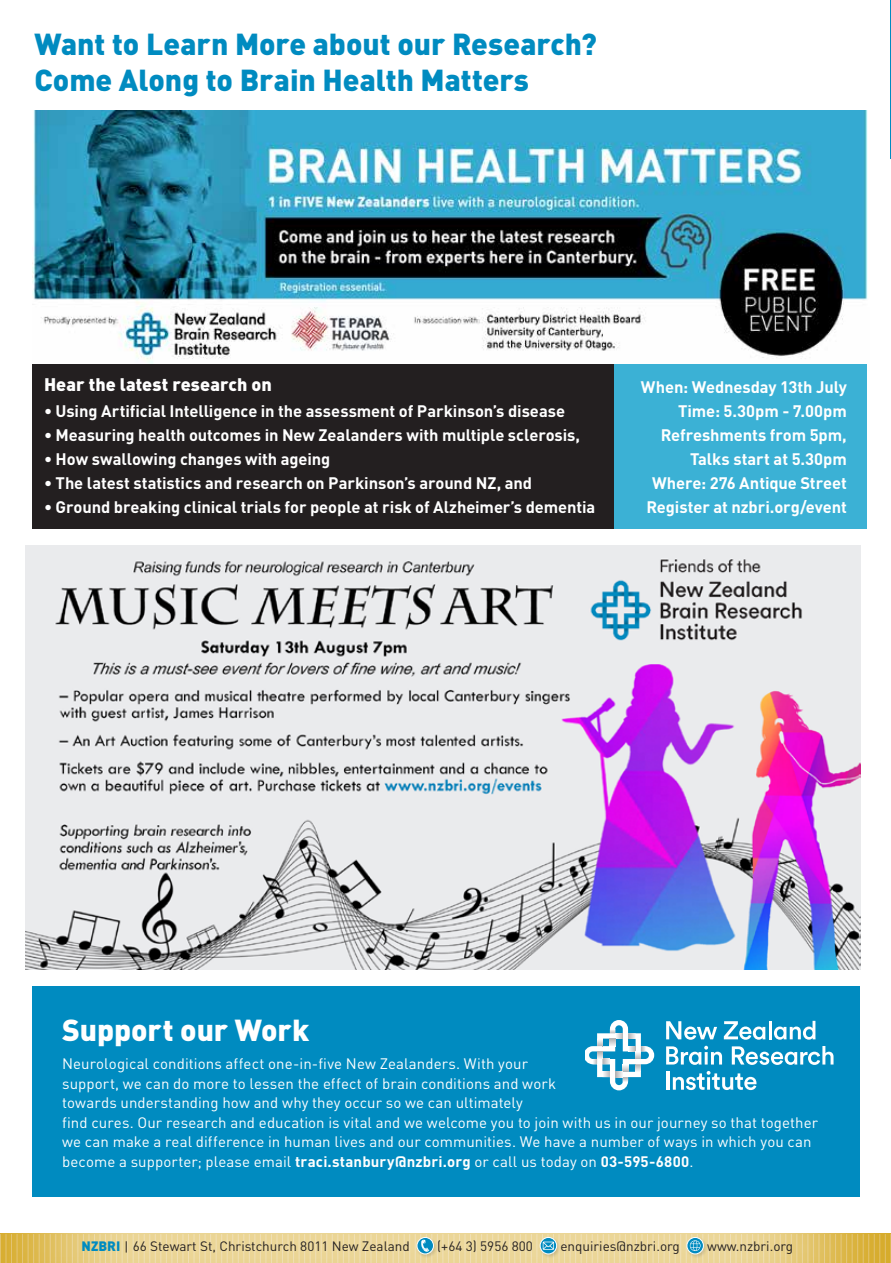
<style>
.page{position:relative;width:891px;height:1263px;background:#fff}
.page>*{position:absolute;margin:0;border:0;box-sizing:border-box;transform-origin:0 0}
.t1{font:30px/36px "DIN Maori Black";color:#008bc0}
.t2{font:30px "DIN Maori Black";letter-spacing:-.005em;color:#fff}
.t3{font:18px "DIN Maori Black";letter-spacing:.005em;color:#fff}
.t4{font:16.5px/24px "DIN Maori Bold";letter-spacing:-.005em;color:#fff;text-align:right}
.t5{font:15px/19.5px "DIN Maori Regular";letter-spacing:.005em;color:#fff}
.t6{font:13.5px "DIN";color:#231f20}
.s1{font-family:"DIN Maori Bold"}
.s2{font-family:"DIN Maori Black";color:#008bc0}
.s3{font-family:"Omnes"}
</style>
<div class="page">
<hr style="left:890px;top:0;width:1px;height:159px;background:#008bc0">
<svg style="left:0;top:1234px;width:891px;height:29px;background:#e5d08f"></svg>
<img style="left:26px;top:546px;width:834px;height:423px">
<div style="left:32px;top:986px;width:828px;height:210px;background:#008bc0"></div>
<svg style="left:731px;top:1046px;width:102px;height:19px"></svg>
<svg style="left:666px;top:1046px;width:56px;height:19px"></svg>
<hr style="left:666px;top:1071px;width:3px;height:19px;background:#fff">
<svg style="left:672px;top:1071px;width:84px;height:19px"></svg>
<svg style="left:666px;top:1021px;width:51px;height:19px"></svg>
<svg style="left:723px;top:1021px;width:42px;height:19px"></svg>
<hr style="left:768px;top:1021px;width:3px;height:18px;background:#fff">
<svg style="left:774px;top:1021px;width:41px;height:19px"></svg>
<svg style="left:586px;top:1020px;width:68px;height:70px"></svg>
<img style="left:32px;top:110px;width:836px;height:261px">
<div style="left:33px;top:365px;width:581px;height:164px;background:#231f20"></div>
<div style="left:614px;top:365px;width:252px;height:164px;background:#3bb1d5"></div>
<h1 class="t1" style="left:34px;top:25px;width:564px">Want to Learn More about our Research?<br>Come Along to Brain Health Matters</h1>
<p class="t3" style="left:44px;top:372px;width:229px">Hear the latest research on</p>
<p class="t4" style="left:44px;top:398px;width:522px">• Using Artificial Intelligence in the assessment of Parkinson’s disease</p>
<p class="t4" style="left:44px;top:422px;width:537px">• Measuring health outcomes in New Zealanders with multiple sclerosis,</p>
<p class="t4" style="left:44px;top:446px;width:288px">• How swallowing changes with ageing</p>
<p class="t4" style="left:44px;top:470px;width:489px">• The latest statistics and research on Parkinson’s around NZ, and</p>
<p class="t4" style="left:44px;top:494px;width:553px">• Ground breaking clinical trials for people at risk of Alzheimer’s dementia</p>
<p class="t4" style="left:641px;top:375px;width:207px">When: Wednesday 13th July<br>Time: 5.30pm - 7.00pm<br>Refreshments from 5pm,<br>Talks start at 5.30pm<br>Where: 276 Antique Street<br>Register at nzbri.org/event</p>
<h1 class="t2" style="left:62px;top:1010px;width:249px">Support our Work</h1>
<p class="t5" style="left:62px;top:1053px;width:757px">Neurological conditions affect one-in-five New Zealanders. With your<br>support, we can do more to lessen the effect of brain conditions and work<br>towards understanding how and why they occur so we can ultimately<br>find cures. Our research and education is vital and we welcome you to join with us in our journey so that together we can make a real difference in human lives and our communities. We have a number of ways in which you can become a supporter; please email <span class="s1">traci.stanbury@nzbri.org</span> or call us today on <span class="s1">03-595-6800</span>.</p>
<p class="t6" style="left:82px;top:1238px;width:330px"><span class="s2">NZBRI</span> <span class="s3">|</span> 66 Stewart St, Christchurch 8011 New Zealand</p>
<p class="t6" style="left:437px;top:1238px;width:97px">(+64 3) 5956 800</p>
<p class="t6" style="left:560px;top:1238px;width:121px">enquiries@nzbri.org</p>
<p class="t6" style="left:707px;top:1238px;width:87px">www.nzbri.org</p>
</div>
